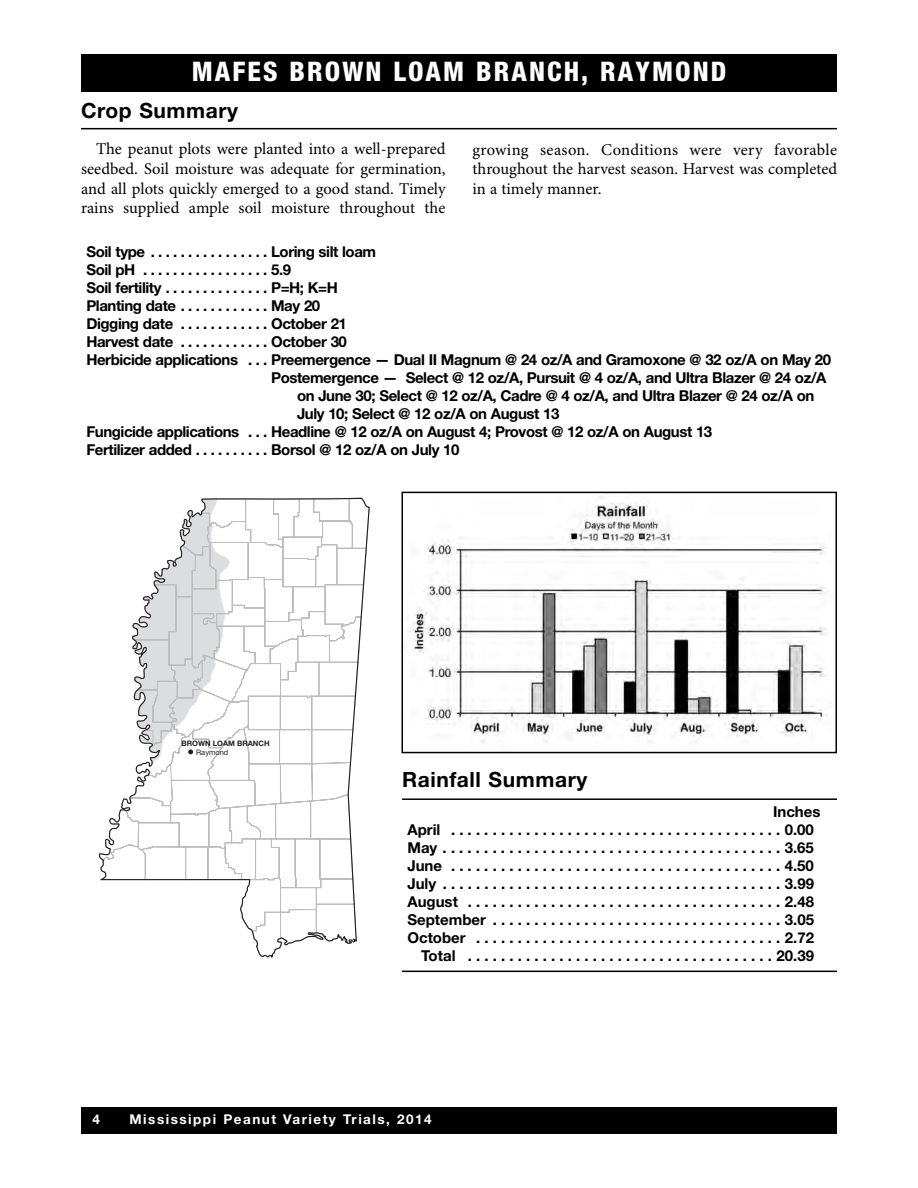
<style>
.page{position:relative;width:918px;height:1188px;background:#fff}
.page>*{position:absolute;margin:0;border:0;box-sizing:border-box;transform-origin:0 0}
.t1{font:800 condensed 27px "Helvetica Neue LT Std";letter-spacing:.08em;color:#fff}
.t2{font:700 21px "Helvetica Neue LT Std";letter-spacing:.03em;color:#000}
.t3{font:16.5px/19.5px "Minion Pro";letter-spacing:-.005em;color:#000;text-align:justify}
.t4{font:700 15px "Helvetica Neue LT Std";letter-spacing:-.03em;color:#000}
.t5{font:700 15px "Helvetica Neue LT Std";color:#000}
.t6{font:700 13.5px "Helvetica Neue LT Std";letter-spacing:.11em;color:#fff}
.t7{font:700 7.5px "Helvetica Neue LT Std";color:#231f20}
.t8{font:7.5px "Helvetica Neue LT Std";color:#231f20}
</style>
<div class="page">
<div style="left:81px;top:1107px;width:756px;height:27px;background:#000"></div>
<hr style="left:402px;top:798px;width:435px;height:2px;background:#000">
<hr style="left:402px;top:971px;width:435px;height:1px;background:#000">
<div style="left:81px;top:54px;width:756px;height:38px;background:#000"></div>
<hr style="left:81px;top:128px;width:756px;height:1px;background:#000">
<svg style="left:98px;top:498px;width:272px;height:460px"></svg>
<svg style="left:132px;top:499px;width:98px;height:266px"></svg>
<img style="left:408px;top:497px;width:420px;height:246px">
<div style="left:402px;top:492px;width:435px;height:261px;border:2px solid #000"></div>
<h1 class="t1" style="left:192px;top:62px;width:536px">MAFES BROWN LOAM BRANCH, RAYMOND</h1>
<h2 class="t2" style="left:81px;top:103px;width:159px">Crop Summary</h2>
<p class="t3" style="left:81px;top:141px;width:366px;text-indent:15px">The peanut plots were planted into a well-prepared seedbed. Soil moisture was adequate for germination, and all plots quickly emerged to a good stand. Timely rains supplied ample soil moisture throughout the</p>
<p class="t3" style="left:472px;top:141px;width:366px">growing season. Conditions were very favorable throughout the harvest season. Harvest was completed in a timely manner.</p>
<p class="t4" style="left:86px;top:247px;width:291px">Soil type . . . . . . . . . . . . . . . . Loring silt loam</p>
<p class="t4" style="left:86px;top:265px;width:206px">Soil pH . . . . . . . . . . . . . . . . . 5.9</p>
<p class="t4" style="left:86px;top:283px;width:253px">Soil fertility . . . . . . . . . . . . . . P=H; K=H</p>
<p class="t4" style="left:86px;top:301px;width:235px">Planting date . . . . . . . . . . . . May 20</p>
<p class="t4" style="left:86px;top:319px;width:262px">Digging date . . . . . . . . . . . . October 21</p>
<p class="t4" style="left:86px;top:337px;width:262px">Harvest date . . . . . . . . . . . . October 30</p>
<p class="t4" style="left:86px;top:355px;width:746px">Herbicide applications . . . Preemergence — Dual II Magnum @ 24 oz/A and Gramoxone @ 32 oz/A on May 20</p>
<p class="t4" style="left:271px;top:373px;width:557px">Postemergence — Select @ 12 oz/A, Pursuit @ 4 oz/A, and Ultra Blazer @ 24 oz/A</p>
<p class="t4" style="left:297px;top:391px;width:519px">on June 30; Select @ 12 oz/A, Cadre @ 4 oz/A, and Ultra Blazer @ 24 oz/A on</p>
<p class="t4" style="left:297px;top:409px;width:264px">July 10; Select @ 12 oz/A on August 13</p>
<p class="t4" style="left:86px;top:427px;width:627px">Fungicide applications . . . Headline @ 12 oz/A on August 4; Provost @ 12 oz/A on August 13</p>
<p class="t4" style="left:86px;top:445px;width:375px">Fertilizer added . . . . . . . . . . Borsol @ 12 oz/A on July 10</p>
<p class="t7" style="left:182px;top:741px;width:90px">BROWN LOAM BRANCH</p>
<p class="t8" style="left:196px;top:750px;width:34px">Raymond</p>
<h2 class="t2" style="left:402px;top:772px;width:187px">Rainfall Summary</h2>
<p class="t4" style="left:773px;top:807px;width:49px">Inches</p>
<p class="t4" style="left:407px;top:825px;width:408px">April . . . . . . . . . . . . . . . . . . . . . . . . . . . . . . . . . . . . . . . . 0.00</p>
<p class="t4" style="left:407px;top:843px;width:408px">May . . . . . . . . . . . . . . . . . . . . . . . . . . . . . . . . . . . . . . . . . 3.65</p>
<p class="t4" style="left:407px;top:861px;width:408px">June . . . . . . . . . . . . . . . . . . . . . . . . . . . . . . . . . . . . . . . . 4.50</p>
<p class="t4" style="left:407px;top:879px;width:408px">July . . . . . . . . . . . . . . . . . . . . . . . . . . . . . . . . . . . . . . . . . 3.99</p>
<p class="t5" style="left:407px;top:897px;width:408px">August . . . . . . . . . . . . . . . . . . . . . . . . . . . . . . . . . . . . . . 2.48</p>
<p class="t5" style="left:407px;top:915px;width:408px">September . . . . . . . . . . . . . . . . . . . . . . . . . . . . . . . . . . . 3.05</p>
<p class="t5" style="left:407px;top:933px;width:408px">October . . . . . . . . . . . . . . . . . . . . . . . . . . . . . . . . . . . . . 2.72</p>
<p class="t5" style="left:421px;top:951px;width:394px">Total . . . . . . . . . . . . . . . . . . . . . . . . . . . . . . . . . . . . . 20.39</p>
<p class="t6" style="left:92px;top:1114px;width:9px">4</p>
<p class="t6" style="left:130px;top:1114px;width:304px">Mississippi Peanut Variety Trials, 2014</p>
</div>
